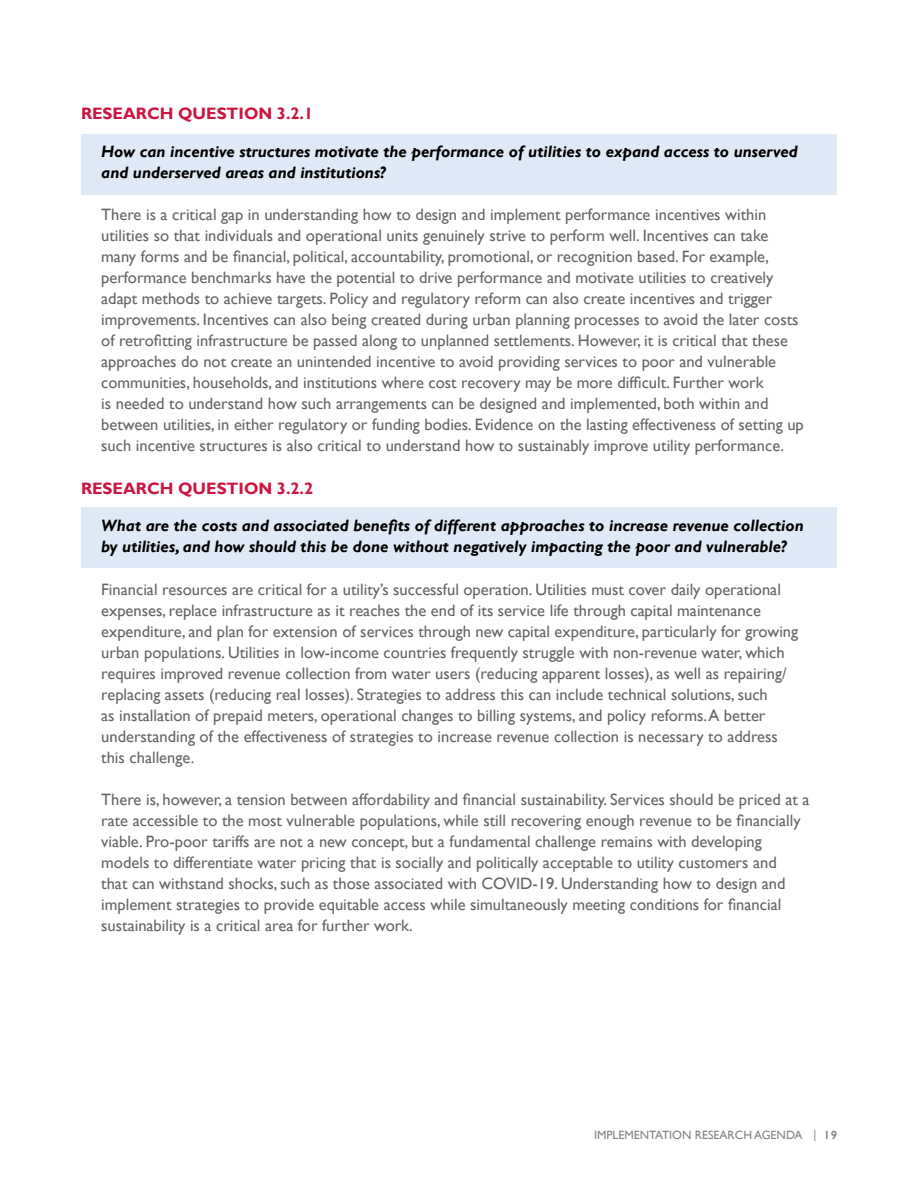
<style>
.page{position:relative;width:918px;height:1188px;background:#fff}
.page>*{position:absolute;margin:0;border:0;box-sizing:border-box;transform-origin:0 0}
.t1{font:16.5px/21px "Gill Sans";color:#686463}
.t2{font:italic 700 16.5px/21px "Gill Sans";color:#000}
.t3{font:700 16.5px "Gill Sans";color:#cd163f}
.t4{font:12px "Gill Sans";color:#808285}
.s1{font-family:"Lato"}
.s2{font-weight:600}
</style>
<div class="page">
<div style="left:81px;top:134px;width:756px;height:60px;background:#e0e9f6"></div>
<div style="left:81px;top:508px;width:756px;height:60px;background:#e0e9f6"></div>
<h2 class="t3" style="left:81px;top:104px;width:234px">RESEARCH QUESTION 3.2.1</h2>
<h3 class="t2" style="left:101px;top:141px;width:698px">How can incentive structures motivate the performance of utilities to expand access to unserved and underserved areas and institutions?</h3>
<p class="t1" style="left:101px;top:204px;width:704px">There is a critical gap in understanding how to design and implement performance incentives within utilities so that individuals and operational units genuinely strive to perform well. Incentives can take many forms and be financial, political, accountability, promotional, or recognition based. For example, performance benchmarks have the potential to drive performance and motivate utilities to creatively adapt methods to achieve targets. Policy and regulatory reform can also create incentives and trigger improvements. Incentives can also being created during urban planning processes to avoid the later costs of retrofitting infrastructure be passed along to unplanned settlements. However, it is critical that these approaches do not create an unintended incentive to avoid providing services to poor and vulnerable communities, households, and institutions where cost recovery may be more difficult. Further work<br>is needed to understand how such arrangements can be designed and implemented, both within and between utilities, in either regulatory or funding bodies. Evidence on the lasting effectiveness of setting up such incentive structures is also critical to understand how to sustainably improve utility performance.</p>
<h2 class="t3" style="left:81px;top:478px;width:234px">RESEARCH QUESTION 3.2.2</h2>
<h3 class="t2" style="left:101px;top:515px;width:704px">What are the costs and associated benefits of different approaches to increase revenue collection by utilities, and how should this be done without negatively impacting the poor and vulnerable?</h3>
<p class="t1" style="left:101px;top:579px;width:698px">Financial resources are critical for a utility’s successful operation. Utilities must cover daily operational expenses, replace infrastructure as it reaches the end of its service life through capital maintenance expenditure, and plan for extension of services through new capital expenditure, particularly for growing urban populations. Utilities in low-income countries frequently struggle with non-revenue water, which requires improved revenue collection from water users (reducing apparent losses), as well as repairing/ replacing assets (reducing real losses). Strategies to address this can include technical solutions, such<br>as installation of prepaid meters, operational changes to billing systems, and policy reforms. A better understanding of the effectiveness of strategies to increase revenue collection is necessary to address this challenge.</p>
<p class="t1" style="left:101px;top:789px;width:710px">There is, however, a tension between affordability and financial sustainability. Services should be priced at a rate accessible to the most vulnerable populations, while still recovering enough revenue to be financially viable. Pro-poor tariffs are not a new concept, but a fundamental challenge remains with developing models to differentiate water pricing that is socially and politically acceptable to utility customers and<br>that can withstand shocks, such as those associated with COVID-19. Understanding how to design and implement strategies to provide equitable access while simultaneously meeting conditions for financial sustainability is a critical area for further work.</p>
<p class="t4" style="left:594px;top:1128px;width:244px">IMPLEMENTATION RESEARCH AGENDA <span class="s1">|</span> <span class="s2">19</span></p>
</div>
